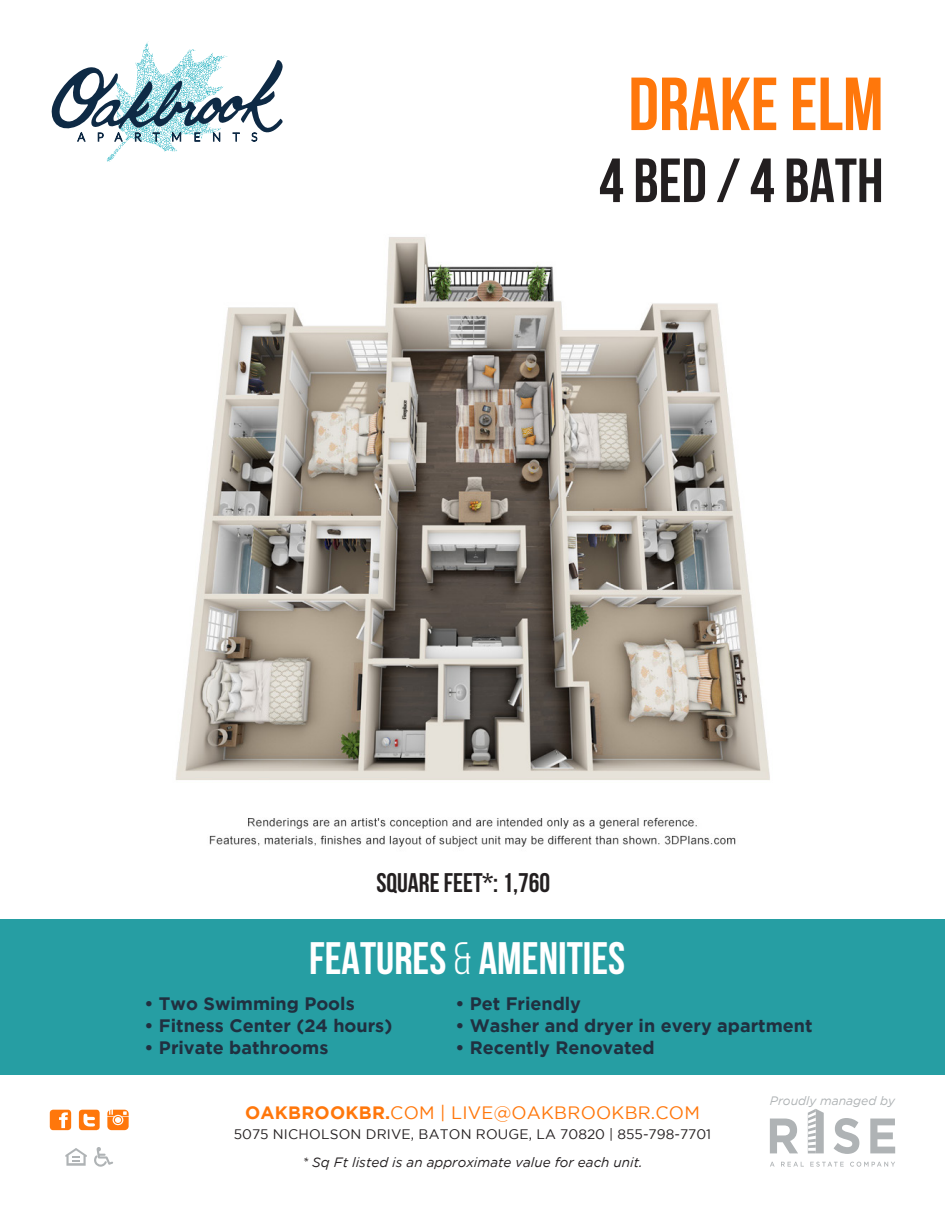
<style>
.page{position:relative;width:945px;height:1215px;background:#fff}
.page>*{position:absolute;margin:0;border:0;box-sizing:border-box;transform-origin:0 0}
.t1{font:700 75px "Bebas Neue";color:#ff770b}
.t2{font:700 62.25px "Bebas Neue";color:#231f20}
.t3{font:700 45.45px "Bebas Neue";color:#fff}
.t4{font:700 27px "Bebas Neue";color:#231f20}
.t5{font:700 18px "Gotham";color:#203040}
.t6{font:17.85px "Gotham";letter-spacing:.015em;color:#ff770b}
.t7{font:13.8px "Gotham";letter-spacing:.015em;color:#231f20}
.t8{font:italic 13.5px "Gotham";color:#231f20}
.t9{font:italic 12.15px "Gotham";color:#afb3b5}
.s1{font-weight:400}
.s2{font-weight:700}
</style>
<div class="page">
<img style="left:175px;top:237px;width:595px;height:610px">
<div style="left:0;top:920px;width:945px;height:155px;background:#269ea3"></div>
<svg style="left:50px;top:1110px;width:21px;height:20px"></svg>
<svg style="left:79px;top:1110px;width:21px;height:20px"></svg>
<svg style="left:107px;top:1110px;width:22px;height:20px"></svg>
<svg style="left:65px;top:1148px;width:22px;height:18px"></svg>
<svg style="left:94px;top:1147px;width:19px;height:20px"></svg>
<svg style="left:770px;top:1119px;width:28px;height:34px"></svg>
<svg style="left:834px;top:1118px;width:25px;height:36px"></svg>
<svg style="left:870px;top:1119px;width:25px;height:34px"></svg>
<svg style="left:770px;top:1162px;width:5px;height:5px"></svg>
<svg style="left:781px;top:1162px;width:23px;height:5px"></svg>
<svg style="left:810px;top:1162px;width:34px;height:5px"></svg>
<svg style="left:850px;top:1162px;width:45px;height:5px"></svg>
<svg style="left:808px;top:1109px;width:16px;height:44px"></svg>
<svg style="left:51px;top:41px;width:232px;height:120px"></svg>
<p class="t1" style="left:628px;top:63px;width:257px">DRAKE ELM</p>
<p class="t2" style="left:599px;top:146px;width:286px">4 BED / 4 BATH</p>
<p class="t4" style="left:376px;top:868px;width:175px">SQUARE FEET*: 1,760</p>
<p class="t3" style="left:309px;top:934px;width:318px">FEATURES <span class="s1">&amp;</span> AMENITIES</p>
<p class="t5" style="left:145px;top:994px;width:212px">• Two Swimming Pools</p>
<p class="t5" style="left:145px;top:1015px;width:249px">• Fitness Center (24 hours)</p>
<p class="t5" style="left:145px;top:1037px;width:185px">• Private bathrooms</p>
<p class="t5" style="left:455px;top:994px;width:127px">• Pet Friendly</p>
<p class="t5" style="left:455px;top:1015px;width:359px">• Washer and dryer in every apartment</p>
<p class="t5" style="left:455px;top:1037px;width:201px">• Recently Renovated</p>
<p class="t6" style="left:245px;top:1103px;width:456px"><span class="s2">OAKBROOKBR.</span>COM | LIVE@OAKBROOKBR.COM</p>
<p class="t7" style="left:234px;top:1126px;width:479px">5075 NICHOLSON DRIVE, BATON ROUGE, LA 70820 | 855-798-7701</p>
<p class="t8" style="left:302px;top:1154px;width:342px">* Sq Ft listed is an approximate value for each unit.</p>
<p class="t9" style="left:770px;top:1094px;width:127px">Proudly managed by</p>
</div>
